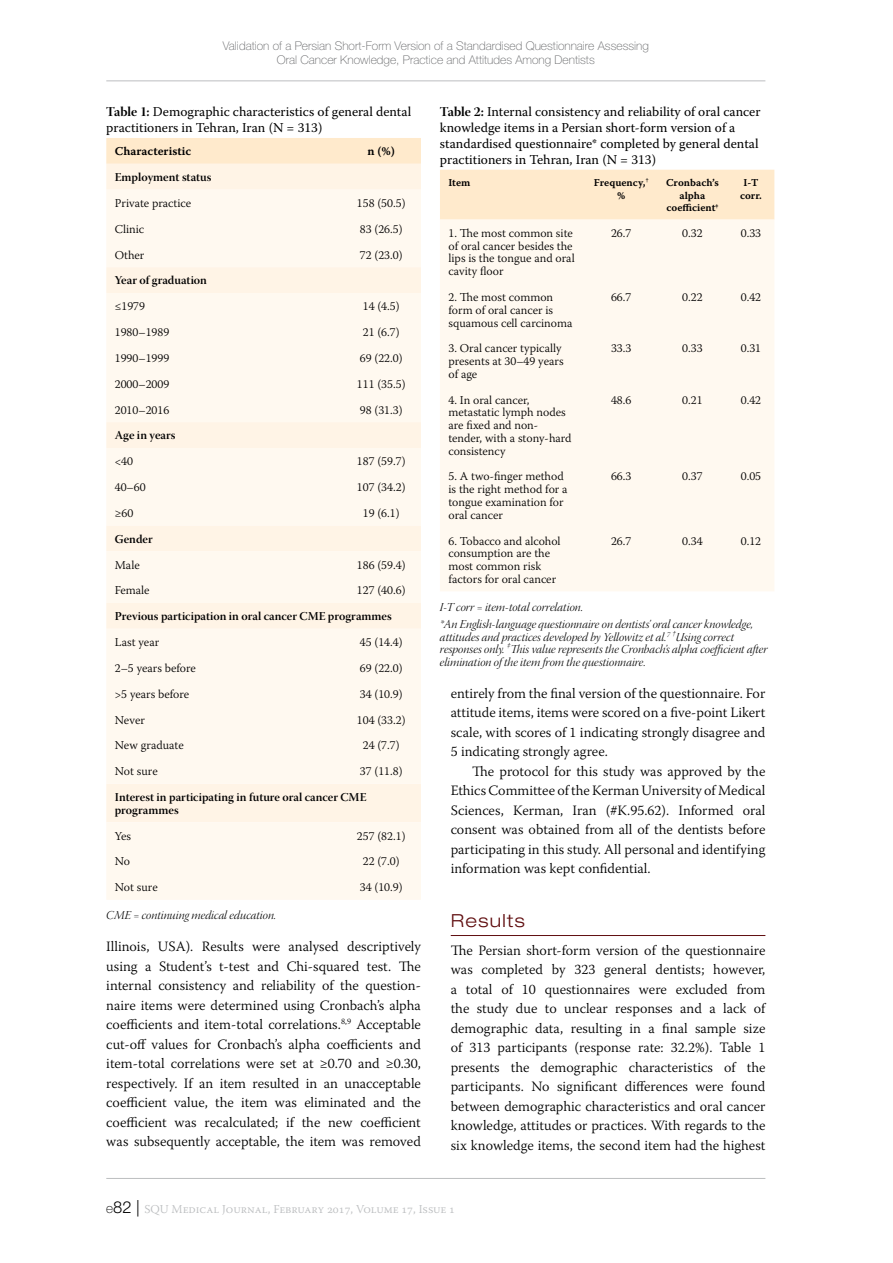
<style>
.page{position:relative;width:893px;height:1263px;background:#fff}
.page>*{position:absolute;margin:0;border:0;box-sizing:border-box;transform-origin:0 0}
.t1{font:300 expanded 18px "Helvetica Neue LT Pro";letter-spacing:.075em;color:#600e10}
.t2{font:300 14.25px/19.5px "Warnock Pro";color:#000;text-align:justify}
.t3{font:13.5px/15.8px "Warnock Pro";color:#000}
.t4{font:300 12px/12.8px "Warnock Pro";color:#000}
.t5{font:12px/12.8px "Warnock Pro Light It Disp";color:#000}
.t6{font:12px/12.8px "Warnock Pro Semibold Subh";color:#000}
.t7{font:100 12px/13.5px "Helvetica Neue LT Pro";color:#636466;text-align:center}
.t8{font:300 12px "Warnock Pro";color:#bcbec0}
.t9{font:12px "Warnock Pro Semibold Capt";color:#000}
.t10{font:10.5px/12.6px "Warnock Pro Semibold Capt";color:#000;text-align:center}
.s1{font-family:"Warnock Pro Bold Disp"}
.s2{font-family:"Helvetica Neue LT Pro";font-weight:100;font-size:13.5px;color:#000}
.s3{font-family:"Helvetica Neue LT Pro";font-size:16.5px;color:#000}
</style>
<div class="page">
<hr style="left:106px;top:81px;width:659px;height:1px;background:#bcbec0">
<hr style="left:106px;top:1178px;width:659px;height:1px;background:#bcbec0">
<hr style="left:451px;top:935px;width:314px;height:1px;background:#600e10">
<div style="left:106px;top:138px;width:315px;height:26px;background:#ffeacc"></div>
<div style="left:106px;top:164px;width:315px;height:26px;background:#fff4e6"></div>
<svg style="left:106px;top:190px;width:315px;height:710px;fill:#fff9f0"></svg>
<div style="left:440px;top:170px;width:334px;height:50px;background:#ffeacc"></div>
<div style="left:440px;top:220px;width:334px;height:371px;background:#fff9f0"></div>
<p class="t7" style="left:223px;top:39px;width:428px">Validation of a Persian Short-Form Version of a Standardised Questionnaire Assessing<br>Oral Cancer Knowledge, Practice and Attitudes Among Dentists</p>
<p class="t3" style="left:106px;top:104px;width:306px"><span class="s1">Table 1:</span> Demographic characteristics of general dental practitioners in Tehran, Iran (N = 313)</p>
<p class="t9" style="left:115px;top:144px;width:78px">Characteristic</p>
<p class="t9" style="left:367px;top:144px;width:29px">n (%)</p>
<p class="t6" style="left:115px;top:171px;width:98px">Employment status</p>
<p class="t4" style="left:115px;top:196px;width:78px">Private practice</p>
<p class="t4" style="left:357px;top:196px;width:50px">158 (50.5)</p>
<p class="t4" style="left:115px;top:222px;width:31px">Clinic</p>
<p class="t4" style="left:360px;top:222px;width:44px">83 (26.5)</p>
<p class="t4" style="left:115px;top:248px;width:31px">Other</p>
<p class="t4" style="left:360px;top:248px;width:44px">72 (23.0)</p>
<p class="t6" style="left:115px;top:274px;width:94px">Year of graduation</p>
<p class="t4" style="left:115px;top:300px;width:32px">≤1979</p>
<p class="t4" style="left:363px;top:300px;width:38px">14 (4.5)</p>
<p class="t4" style="left:115px;top:326px;width:56px">1980–1989</p>
<p class="t4" style="left:363px;top:326px;width:38px">21 (6.7)</p>
<p class="t4" style="left:115px;top:351px;width:56px">1990–1999</p>
<p class="t4" style="left:360px;top:351px;width:44px">69 (22.0)</p>
<p class="t4" style="left:115px;top:377px;width:56px">2000–2009</p>
<p class="t4" style="left:357px;top:377px;width:50px">111 (35.5)</p>
<p class="t4" style="left:115px;top:403px;width:56px">2010–2016</p>
<p class="t4" style="left:360px;top:403px;width:44px">98 (31.3)</p>
<p class="t6" style="left:115px;top:429px;width:62px">Age in years</p>
<p class="t4" style="left:115px;top:455px;width:20px">&lt;40</p>
<p class="t4" style="left:357px;top:455px;width:50px">187 (59.7)</p>
<p class="t4" style="left:115px;top:480px;width:32px">40–60</p>
<p class="t4" style="left:357px;top:480px;width:50px">107 (34.2)</p>
<p class="t4" style="left:115px;top:506px;width:20px">≥60</p>
<p class="t4" style="left:363px;top:506px;width:38px">19 (6.1)</p>
<p class="t6" style="left:115px;top:532px;width:39px">Gender</p>
<p class="t4" style="left:115px;top:558px;width:26px">Male</p>
<p class="t4" style="left:357px;top:558px;width:50px">186 (59.4)</p>
<p class="t4" style="left:115px;top:584px;width:36px">Female</p>
<p class="t4" style="left:357px;top:584px;width:50px">127 (40.6)</p>
<p class="t6" style="left:115px;top:610px;width:278px">Previous participation in oral cancer CME programmes</p>
<p class="t4" style="left:115px;top:635px;width:46px">Last year</p>
<p class="t4" style="left:360px;top:635px;width:44px">45 (14.4)</p>
<p class="t4" style="left:115px;top:661px;width:83px">2–5 years before</p>
<p class="t4" style="left:360px;top:661px;width:44px">69 (22.0)</p>
<p class="t4" style="left:115px;top:687px;width:76px">&gt;5 years before</p>
<p class="t4" style="left:360px;top:687px;width:44px">34 (10.9)</p>
<p class="t4" style="left:115px;top:713px;width:32px">Never</p>
<p class="t4" style="left:357px;top:713px;width:50px">104 (33.2)</p>
<p class="t4" style="left:115px;top:739px;width:70px">New graduate</p>
<p class="t4" style="left:363px;top:739px;width:38px">24 (7.7)</p>
<p class="t4" style="left:115px;top:765px;width:44px">Not sure</p>
<p class="t4" style="left:360px;top:765px;width:44px">37 (11.8)</p>
<p class="t6" style="left:115px;top:790px;width:253px">Interest in participating in future oral cancer CME programmes</p>
<p class="t4" style="left:115px;top:829px;width:18px">Yes</p>
<p class="t4" style="left:357px;top:829px;width:50px">257 (82.1)</p>
<p class="t4" style="left:115px;top:855px;width:17px">No</p>
<p class="t4" style="left:363px;top:855px;width:38px">22 (7.0)</p>
<p class="t4" style="left:115px;top:881px;width:44px">Not sure</p>
<p class="t4" style="left:360px;top:881px;width:44px">34 (10.9)</p>
<p class="t5" style="left:106px;top:910px;width:172px">CME = continuing medical education.</p>
<p class="t2" style="left:106px;top:936px;width:316px">Illinois, USA). Results were analysed descriptively using a Student’s t-test and Chi-squared test. The internal consistency and reliability of the question&shy;naire items were determined using Cronbach’s alpha coefficients and item-total correlations.<sup>8,9</sup> Acceptable cut-off values for Cronbach’s alpha coefficients and item-total correlations were set at ≥0.70 and ≥0.30, respectively. If an item resulted in an unacceptable coefficient value, the item was eliminated and the coefficient was recalculated; if the new coefficient was subsequently acceptable, the item was removed</p>
<p class="t3" style="left:440px;top:104px;width:322px"><span class="s1">Table 2:</span> Internal consistency and reliability of oral cancer knowledge items in a Persian short-form version of a standardised questionnaire* completed by general dental practitioners in Tehran, Iran (N = 313)</p>
<p class="t10" style="left:448px;top:176px;width:23px">Item</p>
<p class="t10" style="left:594px;top:176px;width:56px">Frequency,<sup>† </sup>%</p>
<p class="t10" style="left:666px;top:176px;width:54px">Cronbach’s alpha coefficient<sup>‡</sup></p>
<p class="t10" style="left:740px;top:176px;width:23px">I-T corr.</p>
<p class="t4" style="left:448px;top:226px;width:128px">1. The most common site of oral cancer besides the lips is the tongue and oral cavity floor</p>
<p class="t4" style="left:611px;top:226px;width:22px">26.7</p>
<p class="t4" style="left:682px;top:226px;width:22px">0.32</p>
<p class="t4" style="left:741px;top:226px;width:22px">0.33</p>
<p class="t4" style="left:448px;top:290px;width:125px">2. The most common form of oral cancer is squamous cell carcinoma</p>
<p class="t4" style="left:611px;top:290px;width:22px">66.7</p>
<p class="t4" style="left:682px;top:290px;width:22px">0.22</p>
<p class="t4" style="left:741px;top:290px;width:22px">0.42</p>
<p class="t4" style="left:448px;top:342px;width:117px">3. Oral cancer typically presents at 30–49 years of age</p>
<p class="t4" style="left:611px;top:342px;width:22px">33.3</p>
<p class="t4" style="left:682px;top:342px;width:22px">0.33</p>
<p class="t4" style="left:741px;top:342px;width:22px">0.31</p>
<p class="t4" style="left:448px;top:393px;width:125px">4. In oral cancer, metastatic lymph nodes are fixed and non&shy;tender, with a stony-hard consistency</p>
<p class="t4" style="left:611px;top:393px;width:22px">48.6</p>
<p class="t4" style="left:682px;top:393px;width:22px">0.21</p>
<p class="t4" style="left:741px;top:393px;width:22px">0.42</p>
<p class="t4" style="left:448px;top:470px;width:121px">5. A two-finger method is the right method for a tongue examination for oral cancer</p>
<p class="t4" style="left:611px;top:470px;width:22px">66.3</p>
<p class="t4" style="left:682px;top:470px;width:22px">0.37</p>
<p class="t4" style="left:741px;top:470px;width:22px">0.05</p>
<p class="t4" style="left:448px;top:534px;width:114px">6. Tobacco and alcohol consumption are the most common risk factors for oral cancer</p>
<p class="t4" style="left:611px;top:534px;width:22px">26.7</p>
<p class="t4" style="left:682px;top:534px;width:22px">0.34</p>
<p class="t4" style="left:741px;top:534px;width:22px">0.12</p>
<p class="t5" style="left:440px;top:599px;width:315px;line-height:17px">I-T corr = item-total correlation.<br>*An English-language questionnaire on dentists’ oral cancer knowledge,</p>
<p class="t5" style="left:440px;top:631px;width:329px">attitudes and practices developed by Yellowitz et al.<sup>7</sup> <sup>†</sup>Using correct responses only. <sup>‡</sup>This value represents the Cronbach’s alpha coefficient after elimination of the item from the questionnaire.</p>
<p class="t2" style="left:451px;top:683px;width:316px">entirely from the final version of the questionnaire. For attitude items, items were scored on a five-point Likert scale, with scores of 1 indicating strongly disagree and 5 indicating strongly agree.</p>
<p class="t2" style="left:451px;top:761px;width:316px;text-indent:21px">The protocol for this study was approved by the Ethics Committee of the Kerman University of Medical Sciences, Kerman, Iran (#K.95.62). Informed oral consent was obtained from all of the dentists before participating in this study. All personal and identifying information was kept confidential.</p>
<p class="t1" style="left:451px;top:910px;width:76px">Results</p>
<p class="t2" style="left:451px;top:940px;width:317px">The Persian short-form version of the questionnaire was completed by 323 general dentists; however, a total of 10 questionnaires were excluded from the study due to unclear responses and a lack of demographic data, resulting in a final sample size of 313 participants (response rate: 32.2%). Table 1 presents the demographic characteristics of the participants. No significant differences were found between demographic characteristics and oral cancer knowledge, attitudes or practices. With regards to the six knowledge items, the second item had the highest</p>
<p class="t8" style="left:106px;top:1201px;width:350px"><span class="s2">e</span><span class="s3">82 |</span> SQU Medical Journal, February 2017, Volume 17, Issue 1</p>
</div>
